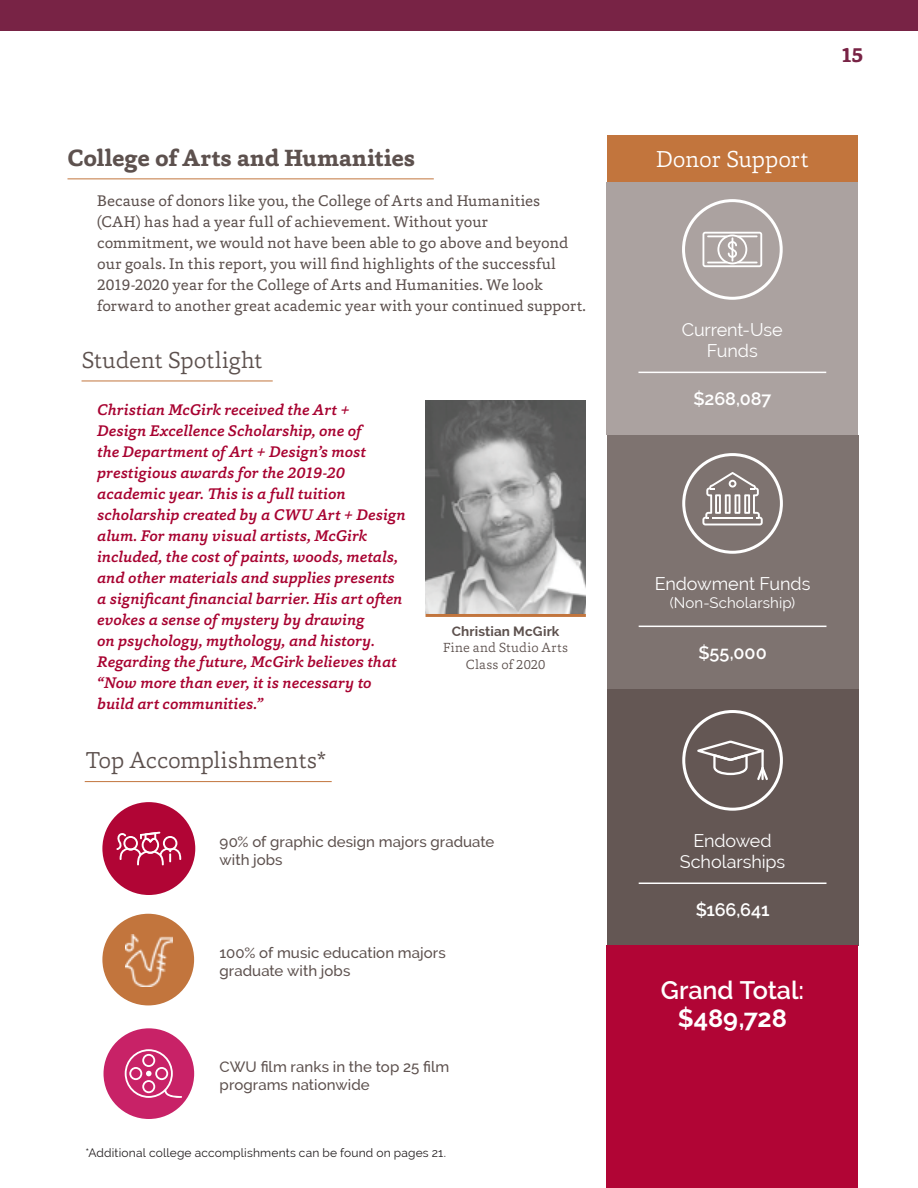
<style>
.page{position:relative;width:918px;height:1188px;background:#782345}
.page>*{position:absolute;margin:0;border:0;box-sizing:border-box;transform-origin:0 0}
.t1{font:600 25.2px "Raleway";letter-spacing:-.005em;color:#fff}
.t2{font:700 25.2px "Raleway";letter-spacing:-.005em;color:#fff}
.t3{font:700 24px "Capita";color:#5d514e}
.t4{font:300 23.55px "Capita";letter-spacing:-.005em;color:#5d514e}
.t5{font:300 23.55px "Capita";letter-spacing:-.01em;color:#fff}
.t6{font:700 21px "Capita";color:#782345}
.t7{font:18px/21.6px "Raleway";letter-spacing:-.005em;color:#fff;text-align:center}
.t8{font:600 18px "Raleway";letter-spacing:-.005em;color:#fff}
.t9{font:italic 500 15.75px/21px "Capita";color:#a80331}
.t10{font:15.75px/21px "Capita";color:#5d514e}
.t11{font:500 15px/18px "Raleway";letter-spacing:.005em;color:#5d514e}
.t12{font:15px "Raleway";letter-spacing:.005em;color:#fff}
.t13{font:300 13.5px/16.5px "Capita";letter-spacing:.01em;color:#5d514e;text-align:center}
.t14{font:700 13.5px "Raleway";letter-spacing:.01em;color:#5d514e}
.t15{font:12px "Raleway";letter-spacing:.015em;color:#231f20}
</style>
<div class="page">
<div style="left:0;top:32px;width:918px;height:1156px;background:#fff"></div>
<hr style="left:68px;top:178px;width:366px;height:1px;background:#c2753d">
<hr style="left:85px;top:781px;width:247px;height:1px;background:#c2753d">
<div style="left:608px;top:135px;width:250px;height:48px;background:#c2753d"></div>
<div style="left:607px;top:183px;width:251px;height:252px;background:#aba2a0"></div>
<div style="left:682px;top:199px;width:101px;height:101px;border:3px solid #fff;border-radius:50%"></div>
<svg style="left:703px;top:232px;width:59px;height:35px"></svg>
<hr style="left:638px;top:372px;width:188px;height:1px;background:#fff">
<div style="left:607px;top:435px;width:251px;height:254px;background:#7e7370"></div>
<div style="left:682px;top:453px;width:101px;height:101px;border:3px solid #fff;border-radius:50%"></div>
<svg style="left:702px;top:472px;width:61px;height:53px"></svg>
<hr style="left:639px;top:626px;width:187px;height:1px;background:#fff">
<div style="left:607px;top:689px;width:251px;height:257px;background:#645754"></div>
<div style="left:682px;top:710px;width:101px;height:101px;border:3px solid #fff;border-radius:50%"></div>
<svg style="left:697px;top:741px;width:71px;height:39px"></svg>
<hr style="left:639px;top:883px;width:188px;height:1px;background:#fff">
<div style="left:607px;top:946px;width:251px;height:242px;background:#b10535"></div>
<hr style="left:82px;top:381px;width:191px;height:1px;background:#c2753d">
<hr style="left:426px;top:614px;width:160px;height:3px;background:#c2753d">
<img style="left:426px;top:401px;width:160px;height:213px">
<div style="left:102px;top:914px;width:92px;height:91px;background:#c2753d;border-radius:50%"></div>
<img style="left:125px;top:935px;width:47px;height:51px">
<div style="left:102px;top:802px;width:93px;height:93px;background:#b10535;border-radius:50%"></div>
<svg style="left:116px;top:832px;width:65px;height:33px"></svg>
<div style="left:104px;top:1028px;width:90px;height:91px;background:#c82267;border-radius:50%"></div>
<svg style="left:125px;top:1049px;width:57px;height:49px"></svg>
<h2 class="t3" style="left:68px;top:142px;width:349px">College of Arts and Humanities</h2>
<p class="t10" style="left:97px;top:190px;width:490px">Because of donors like you, the College of Arts and Humanities (CAH) has had a year full of achievement. Without your commitment, we would not have been able to go above and beyond our goals. In this report, you will find highlights of the successful 2019-2020 year for the College of Arts and Humanities. We look forward to another great academic year with your continued support.</p>
<h3 class="t4" style="left:81px;top:344px;width:182px">Student Spotlight</h3>
<p class="t9" style="left:97px;top:399px;width:310px">Christian McGirk received the Art +<br>Design Excellence Scholarship, one of<br>the Department of Art + Design’s most prestigious awards for the 2019-20 academic year. This is a full tuition scholarship created by a CWU Art + Design alum. For many visual artists, McGirk included, the cost of paints, woods, metals, and other materials and supplies presents a significant financial barrier. His art often evokes a sense of mystery by drawing<br>on psychology, mythology, and history.<br>Regarding the future, McGirk believes that “Now more than ever, it is necessary to build art communities.”</p>
<h3 class="t4" style="left:85px;top:744px;width:242px">Top Accomplishments*</h3>
<p class="t14" style="left:452px;top:623px;width:109px">Christian McGirk</p>
<p class="t13" style="left:443px;top:639px;width:127px">Fine and Studio Arts<br>Class of 2020</p>
<p class="t11" style="left:220px;top:832px;width:276px">90% of graphic design majors graduate with jobs</p>
<p class="t11" style="left:220px;top:943px;width:228px">100% of music education majors graduate with jobs</p>
<p class="t11" style="left:220px;top:1057px;width:231px">CWU film ranks in the top 25 film programs nationwide</p>
<p class="t15" style="left:85px;top:1146px;width:362px">*Additional college accomplishments can be found on pages 21.</p>
<h3 class="t6" style="left:841px;top:41px;width:25px">15</h3>
<h3 class="t5" style="left:656px;top:144px;width:154px">Donor Support</h3>
<p class="t7" style="left:682px;top:319px;width:103px">Current-Use<br>Funds</p>
<p class="t8" style="left:694px;top:389px;width:79px">$268,087</p>
<p class="t7" style="left:655px;top:573px;width:157px">Endowment Funds</p>
<p class="t12" style="left:670px;top:594px;width:127px">(Non-Scholarship)</p>
<p class="t8" style="left:698px;top:643px;width:70px">$55,000</p>
<p class="t7" style="left:680px;top:830px;width:107px">Endowed<br>Scholarships</p>
<p class="t8" style="left:696px;top:900px;width:75px">$166,641</p>
<h1 class="t1" style="left:661px;top:976px;width:145px">Grand Total:</h1>
<h1 class="t2" style="left:678px;top:1004px;width:110px">$489,728</h1>
</div>
